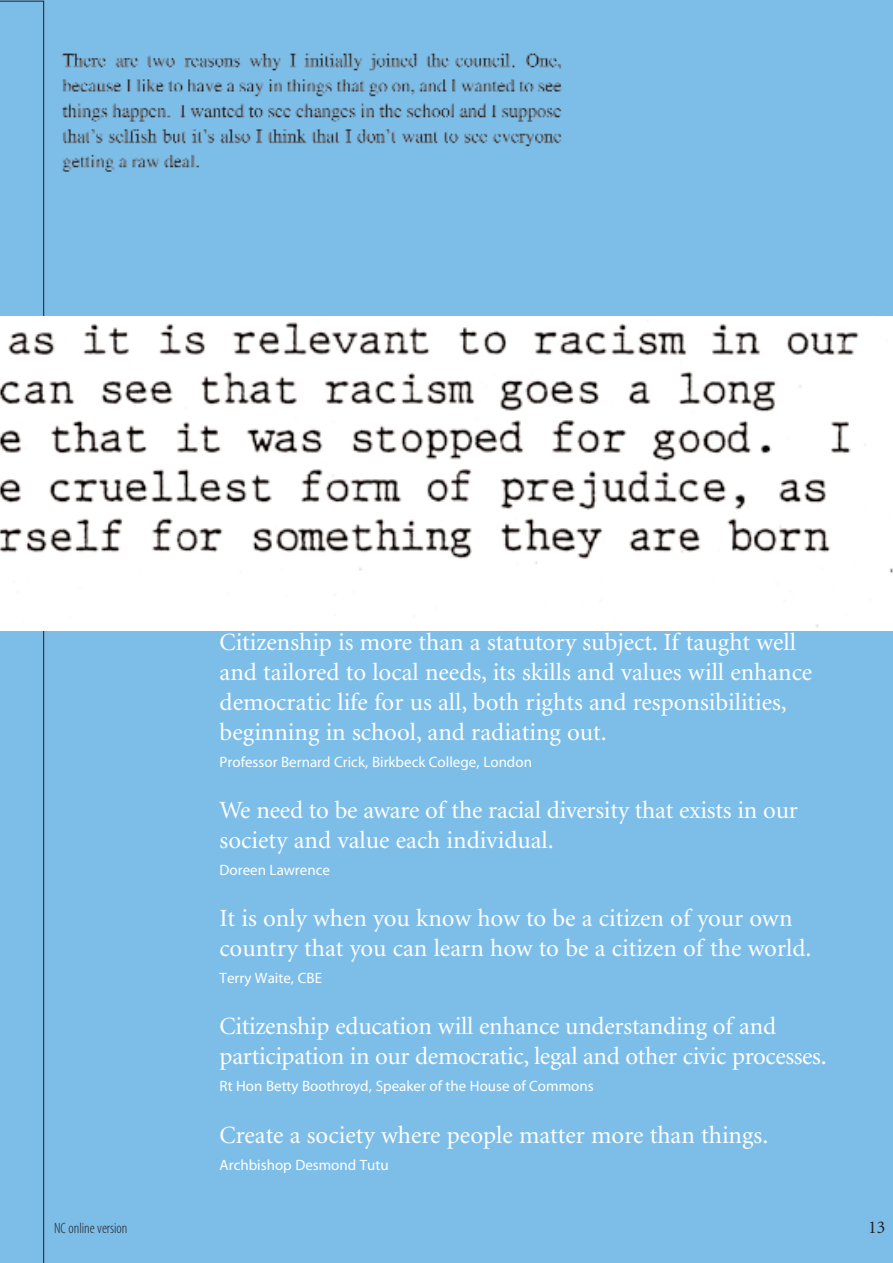
<style>
.page{position:relative;width:893px;height:1263px;background:#fff}
.page>*{position:absolute;margin:0;border:0;box-sizing:border-box;transform-origin:0 0}
.t1{font:24.75px/30px "Minion";color:#fff}
.t2{font:18px "Minion";color:#231f20}
.t3{font:15px "Myriad NC";color:#fff}
.t4{font:300 15px "Myriad N Ccondensed";color:#231f20}
</style>
<div class="page">
<div style="left:0;top:0;width:892px;height:1263px;background:#7dbee9"></div>
<svg style="left:0;top:1px;width:44px;height:1262px"></svg>
<img style="left:0;top:316px;width:892px;height:314px">
<img style="left:61px;top:53px;width:502px;height:119px">
<p class="t4" style="left:54px;top:1222px;width:75px">NC online version</p>
<p class="t1" style="left:220px;top:629px;width:594px">Citizenship is more than a statutory subject. If taught well and tailored to local needs, its skills and values will enhance democratic life for us all, both rights and responsibilities, beginning in school, and radiating out.</p>
<p class="t3" style="left:220px;top:756px;width:314px">Professor Bernard Crick, Birkbeck College, London</p>
<p class="t1" style="left:220px;top:797px;width:580px">We need to be aware of the racial diversity that exists in our society and value each individual.</p>
<p class="t3" style="left:220px;top:864px;width:112px">Doreen Lawrence</p>
<p class="t1" style="left:220px;top:905px;width:593px">It is only when you know how to be a citizen of your own country that you can learn how to be a citizen of the world.</p>
<p class="t3" style="left:220px;top:972px;width:104px">Terry Waite, CBE</p>
<p class="t1" style="left:220px;top:1014px;width:608px">Citizenship education will enhance understanding of and participation in our democratic, legal and other civic processes.</p>
<p class="t3" style="left:220px;top:1081px;width:375px">Rt Hon Betty Boothroyd, Speaker of the House of Commons</p>
<p class="t1" style="left:220px;top:1122px;width:550px">Create a society where people matter more than things.</p>
<p class="t3" style="left:220px;top:1159px;width:171px">Archbishop Desmond Tutu</p>
<p class="t2" style="left:868px;top:1220px;width:19px">13</p>
</div>
